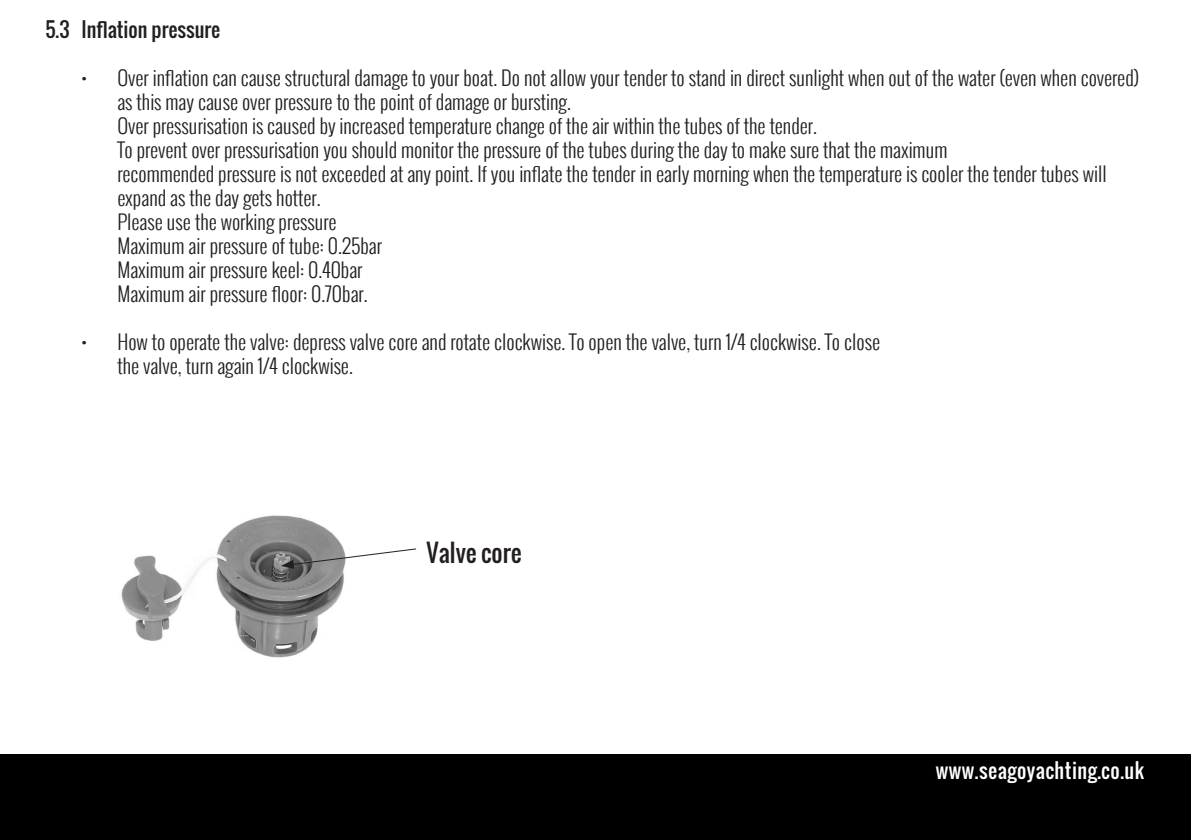
<style>
.page{position:relative;width:1191px;height:840px;background:#fff}
.page>*{position:absolute;margin:0;border:0;box-sizing:border-box;transform-origin:0 0}
.t1{font:24px "Oswald";color:#231f20}
.t2{font:300 20px/24px "Oswald";color:#231f20}
.t3{font:20px "Oswald";letter-spacing:.025em;color:#fff}
.t4{font:20px "Oswald";color:#231f20}
</style>
<div class="page">
<div style="left:0;top:754px;width:1191px;height:85px;background:#000"></div>
<img style="left:121px;top:515px;width:223px;height:143px">
<svg style="left:281px;top:547px;width:136px;height:21px"></svg>
<p class="t4" style="left:45px;top:14px;width:176px">5.3 Inflation pressure</p>
<p class="t2" style="left:117px;top:66px;width:1023px;text-indent:-36px">• Over inflation can cause structural damage to your boat. Do not allow your tender to stand in direct sunlight when out of the water (even when covered) as this may cause over pressure to the point of damage or bursting.</p>
<p class="t2" style="left:117px;top:114px;width:701px">Over pressurisation is caused by increased temperature change of the air within the tubes of the tender.</p>
<p class="t2" style="left:117px;top:138px;width:990px">To prevent over pressurisation you should monitor the pressure of the tubes during the day to make sure that the maximum<br>recommended pressure is not exceeded at any point. If you inflate the tender in early morning when the temperature is cooler the tender tubes will expand as the day gets hotter.</p>
<p class="t2" style="left:117px;top:210px;width:221px">Please use the working pressure</p>
<p class="t2" style="left:117px;top:234px;width:266px">Maximum air pressure of tube: 0.25bar</p>
<p class="t2" style="left:117px;top:258px;width:247px">Maximum air pressure keel: 0.40bar</p>
<p class="t2" style="left:117px;top:282px;width:252px">Maximum air pressure floor: 0.70bar.</p>
<p class="t2" style="left:81px;top:330px;width:800px">• How to operate the valve: depress valve core and rotate clockwise. To open the valve, turn 1/4 clockwise. To close</p>
<p class="t2" style="left:117px;top:354px;width:237px">the valve, turn again 1/4 clockwise.</p>
<p class="t1" style="left:427px;top:534px;width:97px">Valve core</p>
<p class="t3" style="left:935px;top:754px;width:210px">www.seagoyachting.co.uk</p>
</div>
